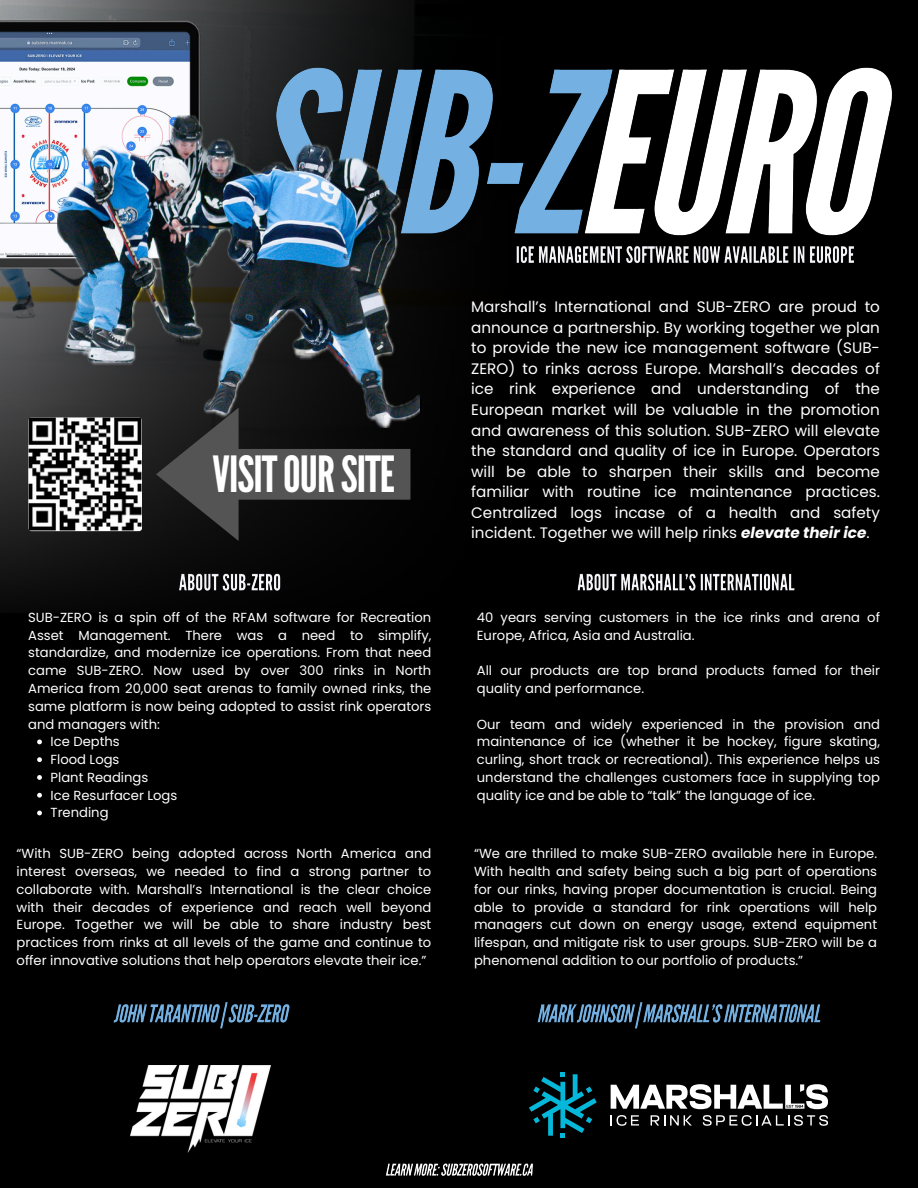
<style>
.page{position:relative;width:918px;height:1188px;background:#000}
.page>*{position:absolute;margin:0;border:0;box-sizing:border-box;transform-origin:0 0}
.t1{font:49.8px "League Gothic";letter-spacing:-.02em;color:#fff}
.t2{font:15.15px/20.5px "Poppins";color:#fff;text-align:justify}
.t3{font:13.2px/17.7px "Poppins";color:#fff;text-align:justify}
.s1{font-weight:700;font-style:italic}
</style>
<div class="page">
<svg style="left:529px;top:1072px;width:68px;height:66px"></svg>
<svg style="left:611px;top:1084px;width:217px;height:25px"></svg>
<svg style="left:611px;top:1115px;width:28px;height:11px"></svg>
<svg style="left:651px;top:1115px;width:41px;height:11px"></svg>
<svg style="left:703px;top:1115px;width:125px;height:11px"></svg>
<svg style="left:0;top:0;width:415px;height:603px"></svg>
<img style="left:235px;top:26px;width:657px;height:210px">
<img style="left:0;top:21px;width:200px;height:248px">
<img style="left:57px;top:115px;width:363px;height:313px">
<img style="left:130px;top:1066px;width:141px;height:86px">
<img style="left:28px;top:417px;width:114px;height:114px;border-radius:3px">
<svg style="left:156px;top:408px;width:254px;height:133px"></svg>
<img style="left:516px;top:246px;width:338px;height:17px">
<img style="left:577px;top:573px;width:218px;height:18px">
<svg style="left:37px;top:740px;width:5px;height:4px"></svg>
<svg style="left:37px;top:757px;width:5px;height:5px"></svg>
<svg style="left:37px;top:775px;width:5px;height:5px"></svg>
<svg style="left:37px;top:793px;width:5px;height:5px"></svg>
<svg style="left:37px;top:811px;width:5px;height:4px"></svg>
<img style="left:177px;top:571px;width:107px;height:27px">
<img style="left:113px;top:1002px;width:177px;height:27px">
<img style="left:537px;top:1002px;width:284px;height:27px">
<img style="left:385px;top:1163px;width:148px;height:13px">
<p class="t1" style="left:213px;top:446px;width:184px">VISITOURSITE</p>
<p class="t3" style="left:28px;top:608px;width:405px">SUB-ZERO is a spin off of the RFAM software for Recreation Asset Management. There was a need to simplify, standardize, and modernize ice operations. From that need came SUB-ZERO. Now used by over 300 rinks in North America from 20,000 seat arenas to family owned rinks, the same platform is now being adopted to assist rink operators and managers with:</p>
<h2 class="t3" style="left:51px;top:733px;width:71px">Ice Depths</h2>
<p class="t3" style="left:51px;top:751px;width:70px">Flood Logs</p>
<p class="t3" style="left:51px;top:768px;width:99px">Plant Readings</p>
<h5 class="t3" style="left:51px;top:786px;width:128px">Ice Resurfacer Logs</h5>
<p class="t3" style="left:51px;top:804px;width:59px">Trending</p>
<p class="t3" style="left:17px;top:845px;width:416px">“With SUB-ZERO being adopted across North America and interest overseas, we needed to find a strong partner to collaborate with. Marshall’s International is the clear choice with their decades of experience and reach well beyond Europe. Together we will be able to share industry best practices from rinks at all levels of the game and continue to offer innovative solutions that help operators elevate their ice.”</p>
<p class="t2" style="left:471px;top:297px;width:410px">Marshall’s International and SUB-ZERO are proud to announce a partnership. By working together we plan to provide the new ice management software (SUB-ZERO) to rinks across Europe. Marshall’s decades of ice rink experience and understanding of the European market will be valuable in the promotion and awareness of this solution. SUB-ZERO will elevate the standard and quality of ice in Europe. Operators will be able to sharpen their skills and become familiar with routine ice maintenance practices.<br>Centralized logs incase of a health and safety incident. Together we will help rinks <span class="s1">elevate their ice</span>.</p>
<p class="t3" style="left:477px;top:608px;width:405px">40 years serving customers in the ice rinks and arena of<br>Europe, Africa, Asia and Australia.</p>
<p class="t3" style="left:477px;top:662px;width:405px">All our products are top brand products famed for their quality and performance.</p>
<p class="t3" style="left:477px;top:715px;width:405px">Our team and widely experienced in the provision and maintenance of ice (whether it be hockey, figure skating, curling, short track or recreational). This experience helps us understand the challenges customers face in supplying top quality ice and be able to “talk” the language of ice.</p>
<p class="t3" style="left:474px;top:845px;width:405px">“We are thrilled to make SUB-ZERO available here in Europe.<br>With health and safety being such a big part of operations for our rinks, having proper documentation is crucial. Being able to provide a standard for rink operations will help managers cut down on energy usage, extend equipment lifespan, and mitigate risk to user groups. SUB-ZERO will be a phenomenal addition to our portfolio of products.”</p>
</div>
